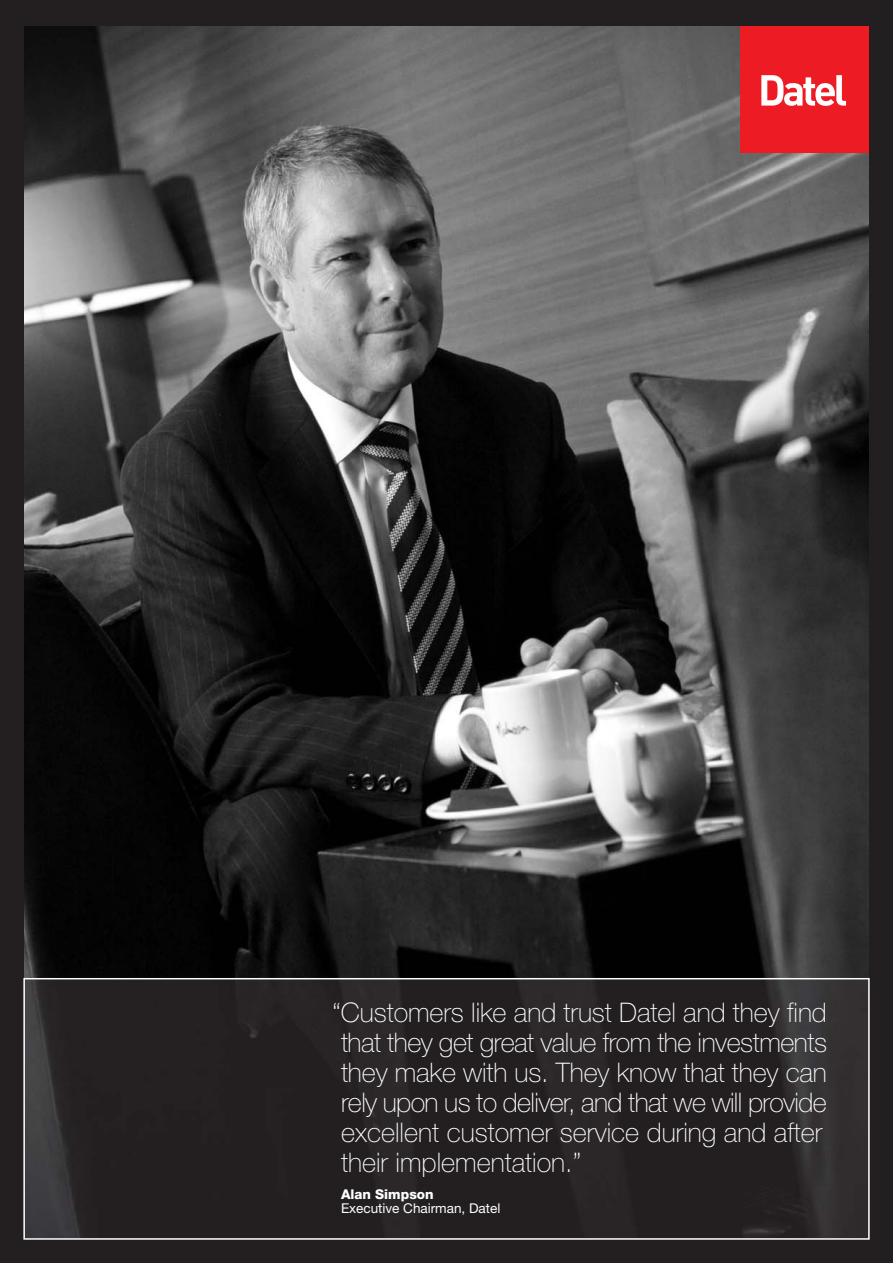
<style>
.page{position:relative;width:893px;height:1263px;background:#231f20}
.page>*{position:absolute;margin:0;border:0;box-sizing:border-box;transform-origin:0 0}
.t1{font:100 27px/30px "Helvetica Neue";letter-spacing:-.005em;color:#fff}
.t2{font:13.5px "Helvetica Neue";color:#fff}
.t3{font:800 13.5px "Helvetica Neue";color:#fff}
</style>
<div class="page">
<img style="left:24px;top:27px;width:845px;height:951px">
<img style="left:26px;top:981px;width:841px;height:256px">
<div style="left:23px;top:978px;width:847px;height:262px;border:2px solid #fff"></div>
<div style="left:741px;top:27px;width:128px;height:126px;background:#ed1c24"></div>
<svg style="left:761px;top:75px;width:85px;height:31px"></svg>
<p class="t1" style="left:341px;top:1000px;width:487px;text-indent:-9px">“Customers like and trust Datel and they find that they get great value from the investments they make with us. They know that they can rely upon us to deliver, and that we will provide excellent customer service during and after their implementation.”</p>
<p class="t3" style="left:341px;top:1189px;width:94px">Alan Simpson</p>
<p class="t2" style="left:341px;top:1203px;width:161px">Executive Chairman, Datel</p>
</div>
